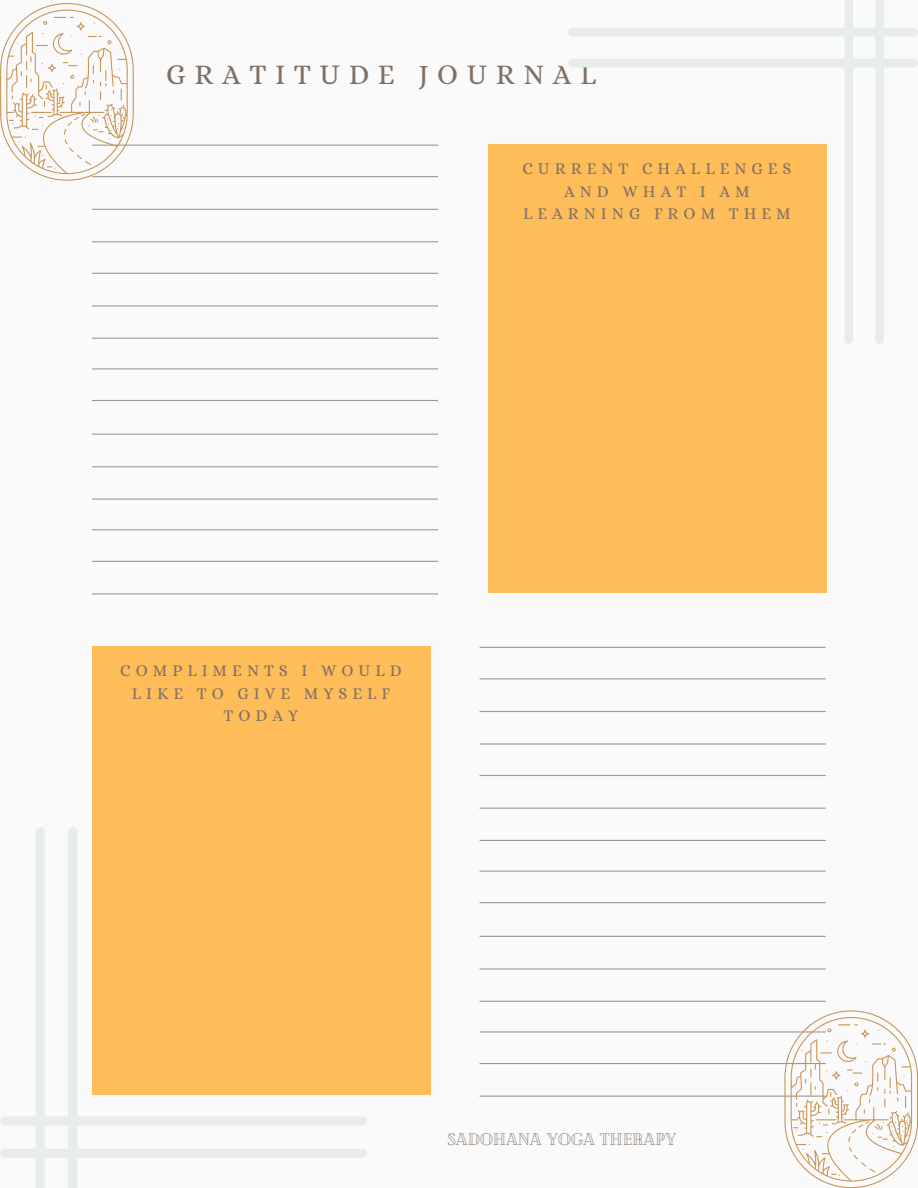
<style>
.page{position:relative;width:918px;height:1188px;background:#fafafa}
.page>*{position:absolute;margin:0;border:0;box-sizing:border-box;transform-origin:0 0}
.t1{font:28.5px "Alice";letter-spacing:.3em;color:#807064}
.t2{font:16.5px/22.5px "Alice";letter-spacing:.3em;color:#807064;text-align:center}
.t3{font:16.5px "Cheque";color:#807064}
</style>
<div class="page">
<hr style="left:92px;top:145px;width:346px;height:1px;background:#9f968f">
<hr style="left:480px;top:647px;width:345px;height:1px;background:#9f968f">
<hr style="left:92px;top:176px;width:346px;height:1px;background:#9f968f">
<hr style="left:480px;top:678px;width:345px;height:1px;background:#9f968f">
<hr style="left:92px;top:209px;width:346px;height:1px;background:#9f968f">
<hr style="left:480px;top:711px;width:345px;height:1px;background:#9f968f">
<hr style="left:92px;top:241px;width:346px;height:1px;background:#9f968f">
<hr style="left:480px;top:743px;width:345px;height:2px;background:#9f968f">
<hr style="left:92px;top:273px;width:346px;height:1px;background:#9f968f">
<hr style="left:480px;top:775px;width:345px;height:1px;background:#9f968f">
<hr style="left:92px;top:434px;width:346px;height:1px;background:#9f968f">
<hr style="left:480px;top:936px;width:345px;height:1px;background:#9f968f">
<hr style="left:92px;top:305px;width:346px;height:2px;background:#9f968f">
<hr style="left:480px;top:808px;width:345px;height:1px;background:#9f968f">
<hr style="left:92px;top:466px;width:346px;height:1px;background:#9f968f">
<hr style="left:480px;top:968px;width:345px;height:2px;background:#9f968f">
<hr style="left:92px;top:338px;width:346px;height:1px;background:#9f968f">
<hr style="left:480px;top:840px;width:345px;height:1px;background:#9f968f">
<hr style="left:92px;top:499px;width:346px;height:1px;background:#9f968f">
<hr style="left:480px;top:1001px;width:345px;height:1px;background:#9f968f">
<hr style="left:92px;top:368px;width:346px;height:1px;background:#9f968f">
<hr style="left:480px;top:871px;width:345px;height:1px;background:#9f968f">
<hr style="left:92px;top:529px;width:346px;height:1px;background:#9f968f">
<hr style="left:480px;top:1031px;width:345px;height:2px;background:#9f968f">
<hr style="left:92px;top:400px;width:346px;height:1px;background:#9f968f">
<hr style="left:480px;top:902px;width:345px;height:1px;background:#9f968f">
<hr style="left:92px;top:561px;width:346px;height:1px;background:#9f968f">
<hr style="left:480px;top:1063px;width:345px;height:1px;background:#9f968f">
<hr style="left:92px;top:593px;width:346px;height:1px;background:#9f968f">
<hr style="left:480px;top:1096px;width:345px;height:1px;background:#9f968f">
<div style="left:488px;top:144px;width:338px;height:449px;background:#ffbd59"></div>
<div style="left:92px;top:646px;width:338px;height:449px;background:#ffbd59"></div>
<svg style="left:0;top:3px;width:134px;height:178px"></svg>
<svg style="left:784px;top:1010px;width:134px;height:178px"></svg>
<svg style="left:0;top:827px;width:367px;height:361px"></svg>
<svg style="left:568px;top:0;width:350px;height:344px"></svg>
<p class="t1" style="left:166px;top:58px;width:432px">GRATITUDE JOURNAL</p>
<p class="t2" style="left:522px;top:157px;width:271px">CURRENT CHALLENGES<br>AND WHAT I AM<br>LEARNING FROM THEM</p>
<p class="t2" style="left:120px;top:659px;width:283px">COMPLIMENTS I WOULD<br>LIKE TO GIVE MYSELF<br>TODAY</p>
<p class="t3" style="left:447px;top:1128px;width:230px">SADOHANA YOGA THERAPY</p>
</div>
